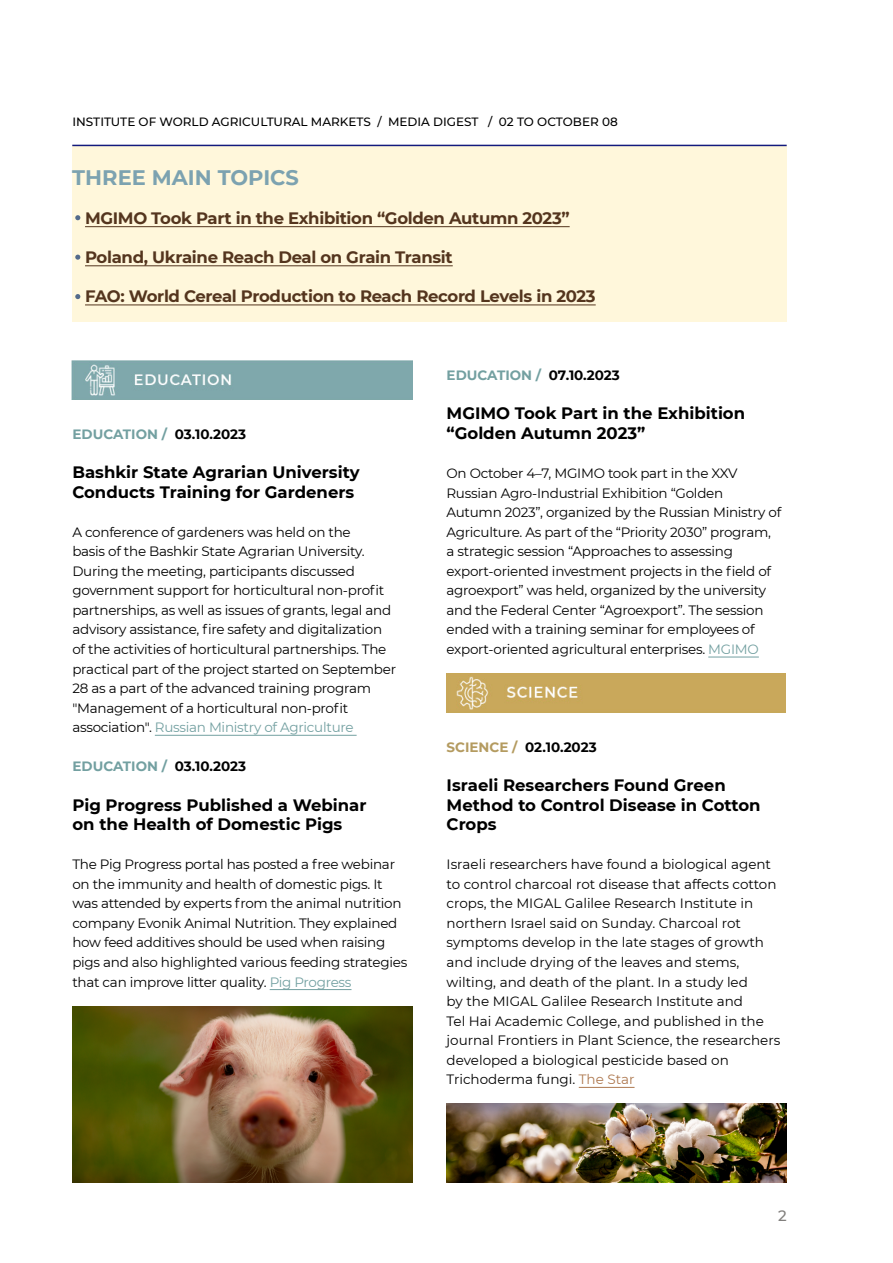
<style>
.page{position:relative;width:893px;height:1263px;background:#fff}
.page>*{position:absolute;margin:0;border:0;box-sizing:border-box;transform-origin:0 0}
.t1{font:700 21px "Montserrat";color:#7ca2b0}
.t2{font:700 16.5px/19.5px "Montserrat";color:#000}
.t3{font:700 16.5px "Montserrat";letter-spacing:-.02em;color:#54351e}
.t4{font:500 15px "Montserrat";color:#817f7d}
.t5{font:13.5px/19.5px "Montserrat";letter-spacing:-.02em;color:#000}
.t6{font:13.5px/19.5px "Montserrat";color:#000}
.t7{font:700 13.5px "Montserrat";color:#73a0a1}
.t8{font:700 13.5px "Montserrat";color:#000}
.t9{font:500 12px "Montserrat";color:#000}
.s1{color:#000}
.s2{color:#73a0a1}
.s3{color:#b49b60}
.s4{color:#ae7950}
</style>
<div class="page">
<div style="left:72px;top:145px;width:715px;height:176px;background:#fff7db"></div>
<hr style="left:155px;top:735px;width:202px;height:1px;background:#73a0a1">
<hr style="left:270px;top:989px;width:81px;height:1px;background:#73a0a1">
<hr style="left:708px;top:657px;width:51px;height:1px;background:#73a0a1">
<hr style="left:85px;top:226px;width:485px;height:1px;background:#54351e">
<hr style="left:85px;top:265px;width:368px;height:1px;background:#54351e">
<hr style="left:85px;top:305px;width:511px;height:1px;background:#54351e">
<hr style="left:72px;top:145px;width:715px;height:1px;background:#131a7d">
<svg style="left:75px;top:215px;width:5px;height:5px"></svg>
<svg style="left:75px;top:255px;width:5px;height:5px"></svg>
<svg style="left:75px;top:294px;width:5px;height:5px"></svg>
<img style="left:72px;top:361px;width:340px;height:39px">
<hr style="left:579px;top:1087px;width:56px;height:1px;background:#ae7950">
<img style="left:446px;top:674px;width:339px;height:39px">
<img style="left:72px;top:1006px;width:340px;height:176px">
<img style="left:446px;top:1104px;width:341px;height:78px">
<p class="t9" style="left:72px;top:113px;width:547px">INSTITUTE OF WORLD AGRICULTURAL MARKETS / MEDIA DIGEST / 02 TO OCTOBER 08</p>
<h1 class="t1" style="left:72px;top:162px;width:228px">THREE MAIN TOPICS</h1>
<p class="t3" style="left:85px;top:206px;width:486px">MGIMO Took Part in the Exhibition “Golden Autumn 2023”</p>
<p class="t3" style="left:85px;top:245px;width:369px">Poland, Ukraine Reach Deal on Grain Transit</p>
<p class="t3" style="left:85px;top:284px;width:512px">FAO: World Cereal Production to Reach Record Levels in 2023</p>
<p class="t7" style="left:72px;top:424px;width:175px">EDUCATION / <span class="s1">03.10.2023</span></p>
<p class="t2" style="left:72px;top:461px;width:289px">Bashkir State Agrarian University<br>Сonducts Training for Gardeners</p>
<p class="t5" style="left:72px;top:522px;width:325px">A conference of gardeners was held on the<br>basis of the Bashkir State Agrarian University.<br>During the meeting, participants discussed government support for horticultural non-profit partnerships, as well as issues of grants, legal and advisory assistance, fire safety and digitalization of the activities of horticultural partnerships. The practical part of the project started on September 28 as a part of the advanced training program "Management of a horticultural non-profit association". <span class="s2">Russian Ministry of Agriculture</span></p>
<p class="t7" style="left:72px;top:757px;width:175px">EDUCATION / <span class="s1">03.10.2023</span></p>
<p class="t2" style="left:72px;top:794px;width:295px">Pig Progress Published a Webinar on the Health of Domestic Pigs</p>
<p class="t5" style="left:72px;top:854px;width:336px">The Pig Progress portal has posted a free webinar on the immunity and health of domestic pigs. It was attended by experts from the animal nutrition company Evonik Animal Nutrition. They explained how feed additives should be used when raising pigs and also highlighted various feeding strategies that can improve litter quality. <span class="s2">Pig Progress</span></p>
<p class="t7" style="left:447px;top:366px;width:175px">EDUCATION / <span class="s1">07.10.2023</span></p>
<p class="t2" style="left:447px;top:403px;width:300px">MGIMO Took Part in the Exhibition “Golden Autumn 2023”</p>
<p class="t5" style="left:446px;top:463px;width:336px">On October 4–7, MGIMO took part in the XXV Russian Agro-Industrial Exhibition “Golden Autumn 2023”, organized by the Russian Ministry of Agriculture. As part of the “Priority 2030” program, a strategic session “Approaches to assessing export-oriented investment projects in the field of agroexport” was held, organized by the university and the Federal Center “Agroexport”. The session ended with a training seminar for employees of export-oriented agricultural enterprises. <span class="s2">MGIMO</span></p>
<p class="t8" style="left:447px;top:737px;width:152px"><span class="s3">SCIENCE /</span> 02.10.2023</p>
<p class="t2" style="left:447px;top:774px;width:315px">Israeli Researchers Found Green<br>Method to Control Disease in Cotton<br>Crops</p>
<p class="t6" style="left:447px;top:854px;width:335px">Israeli researchers have found a biological agent to control charcoal rot disease that affects cotton crops, the MIGAL Galilee Research Institute in northern Israel said on Sunday. Charcoal rot symptoms develop in the late stages of growth and include drying of the leaves and stems, wilting, and death of the plant. In a study led<br>by the MIGAL Galilee Research Institute and<br>Tel Hai Academic College, and published in the journal Frontiers in Plant Science, the researchers developed a biological pesticide based on Trichoderma fungi. <span class="s4">The Star</span></p>
<p class="t4" style="left:778px;top:1205px;width:10px">2</p>
</div>
